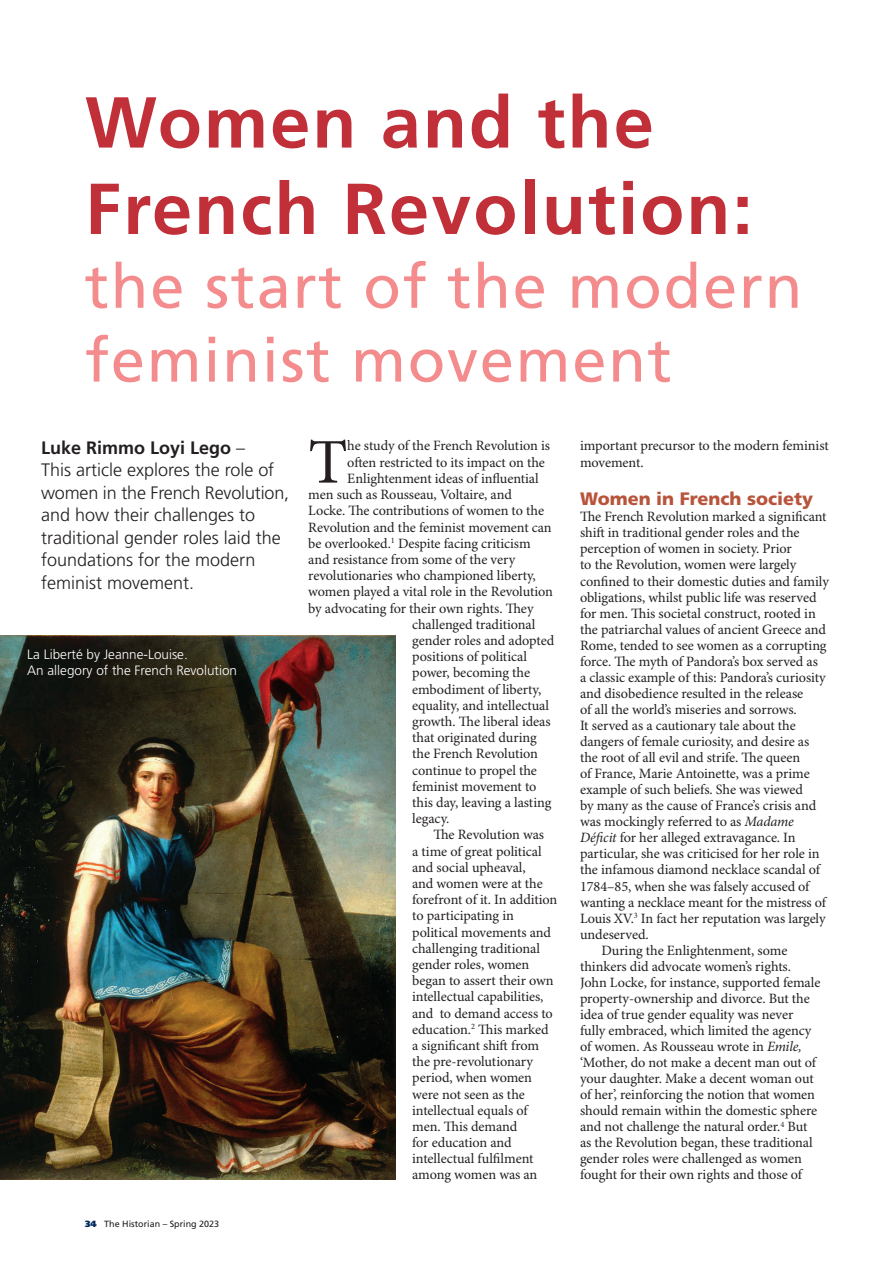
<style>
.page{position:relative;width:893px;height:1263px;background:#fff}
.page>*{position:absolute;margin:0;border:0;box-sizing:border-box;transform-origin:0 0}
.t1{font:700 72px/86.4px "Frutiger LT Std";letter-spacing:.03em;color:#c12f39}
.Haz_body_text_1st_pa{font:63.6px "Minion Pro";color:#231f20}
.t2{font:61.5px/73.8px "Frutiger LT Std";letter-spacing:.03em;color:#f48c8e}
.Haz_Body_text_2{font:300 18px/22.5px "Frutiger LT Std";color:#231f20}
.Haz_header_red{font:900 18px "Frutiger LT Std";color:#b8543c}
.Haz_body_text_1st_pa-2{font:14.25px/16px "Minion Pro";letter-spacing:-.005em;color:#231f20}
.Haz_Body_text{font:14.25px/16.2px "Minion Pro";letter-spacing:-.005em;color:#231f20}
.Haz_Body_text_2-2{font:300 13.5px/16.2px "Frutiger LT Std";color:#fff}
.t3{font:9px "Frutiger LT Std";color:#231f20}
.s1{font-weight:700}
.s2{font-weight:900;color:#00295c}
.s3{font-style:italic}
</style>
<div class="page">
<img style="left:0;top:636px;width:395px;height:543px">
<p class="t1" style="left:85px;top:80px;width:669px">Women and the<br>French Revolution:</p>
<p class="t2" style="left:85px;top:250px;width:719px">the start of the modern feminist movement</p>
<p class="Haz_Body_text_2" style="left:41px;top:436px;width:250px"><span class="s1">Luke Rimmo Loyi Lego</span> –<br>This article explores the role of women in the French Revolution, and how their challenges to traditional gender roles laid the foundations for the modern feminist movement.</p>
<p class="Haz_Body_text_2-2" style="left:27px;top:646px;width:211px">La Liberté by Jeanne-Louise.<br>An allegory of the French Revolution</p>
<p class="t3" style="left:85px;top:1218px;width:136px"><span class="s2">34</span> The Historian – Spring 2023</p>
<p class="Haz_body_text_1st_pa" style="left:308px;top:424px;width:41px">T</p>
<p class="Haz_body_text_1st_pa-2" style="left:347px;top:438px;width:204px">he study of the French Revolution is</p>
<p class="Haz_body_text_1st_pa-2" style="left:347px;top:455px;width:199px">often restricted to its impact on the</p>
<p class="Haz_body_text_1st_pa-2" style="left:347px;top:471px;width:193px">Enlightenment ideas of influential</p>
<p class="Haz_body_text_1st_pa-2" style="left:308px;top:487px;width:205px">men such as Rousseau, Voltaire, and</p>
<p class="Haz_body_text_1st_pa-2" style="left:308px;top:503px;width:237px">Locke. The contributions of women to the</p>
<p class="Haz_body_text_1st_pa-2" style="left:308px;top:519px;width:245px">Revolution and the feminist movement can</p>
<p class="Haz_body_text_1st_pa-2" style="left:308px;top:536px;width:224px">be overlooked.<sup>1</sup> Despite facing criticism</p>
<p class="Haz_body_text_1st_pa-2" style="left:308px;top:552px;width:208px">and resistance from some of the very</p>
<p class="Haz_body_text_1st_pa-2" style="left:308px;top:568px;width:229px">revolutionaries who championed liberty,</p>
<p class="Haz_body_text_1st_pa-2" style="left:308px;top:584px;width:246px">women played a vital role in the Revolution</p>
<p class="Haz_body_text_1st_pa-2" style="left:308px;top:600px;width:227px">by advocating for their own rights. They</p>
<p class="Haz_body_text_1st_pa-2" style="left:412px;top:617px;width:125px">challenged traditional</p>
<p class="Haz_body_text_1st_pa-2" style="left:412px;top:633px;width:144px">gender roles and adopted</p>
<p class="Haz_body_text_1st_pa-2" style="left:412px;top:649px;width:116px">positions of political</p>
<p class="Haz_body_text_1st_pa-2" style="left:412px;top:665px;width:119px">power, becoming the</p>
<p class="Haz_body_text_1st_pa-2" style="left:412px;top:681px;width:131px">embodiment of liberty,</p>
<p class="Haz_body_text_1st_pa-2" style="left:412px;top:698px;width:138px">equality, and intellectual</p>
<p class="Haz_body_text_1st_pa-2" style="left:412px;top:714px;width:140px">growth. The liberal ideas</p>
<p class="Haz_body_text_1st_pa-2" style="left:412px;top:730px;width:126px">that originated during</p>
<p class="Haz_body_text_1st_pa-2" style="left:412px;top:746px;width:127px">the French Revolution</p>
<p class="Haz_body_text_1st_pa-2" style="left:412px;top:762px;width:126px">continue to propel the</p>
<p class="Haz_body_text_1st_pa-2" style="left:412px;top:779px;width:126px">feminist movement to</p>
<p class="Haz_body_text_1st_pa-2" style="left:412px;top:795px;width:141px">this day, leaving a lasting</p>
<p class="Haz_body_text_1st_pa-2" style="left:412px;top:811px;width:39px">legacy.</p>
<p class="Haz_Body_text" style="left:412px;top:827px;width:147px;text-indent:21px">The Revolution was<br>a time of great political and social upheaval,<br>and women were at the forefront of it. In addition to participating in political movements and challenging traditional gender roles, women began to assert their own intellectual capabilities, and to demand access to education.<sup>2</sup> This marked a significant shift from the pre-revolutionary period, when women were not seen as the intellectual equals of men. This demand<br>for education and intellectual fulfilment among women was an</p>
<p class="Haz_Body_text" style="left:580px;top:438px;width:250px">important precursor to the modern feminist movement.</p>
<p class="Haz_header_red" style="left:580px;top:488px;width:234px">Women in French society</p>
<p class="Haz_body_text_1st_pa-2" style="left:580px;top:509px;width:250px">The French Revolution marked a significant shift in traditional gender roles and the perception of women in society. Prior<br>to the Revolution, women were largely confined to their domestic duties and family obligations, whilst public life was reserved for men. This societal construct, rooted in the patriarchal values of ancient Greece and Rome, tended to see women as a corrupting force. The myth of Pandora’s box served as<br>a classic example of this: Pandora’s curiosity and disobedience resulted in the release<br>of all the world’s miseries and sorrows.<br>It served as a cautionary tale about the dangers of female curiosity, and desire as the root of all evil and strife. The queen<br>of France, Marie Antoinette, was a prime example of such beliefs. She was viewed<br>by many as the cause of France’s crisis and was mockingly referred to as <span class="s3">Madame Déficit</span> for her alleged extravagance. In particular, she was criticised for her role in the infamous diamond necklace scandal of 1784–85, when she was falsely accused of wanting a necklace meant for the mistress of Louis XV.<sup>3</sup> In fact her reputation was largely undeserved.</p>
<p class="Haz_Body_text" style="left:580px;top:943px;width:242px;text-indent:21px">During the Enlightenment, some thinkers did advocate women’s rights.<br>John Locke, for instance, supported female property-ownership and divorce. But the idea of true gender equality was never fully embraced, which limited the agency of women. As Rousseau wrote in <span class="s3">Emile, </span>‘Mother, do not make a decent man out of your daughter. Make a decent woman out of her’, reinforcing the notion that women should remain within the domestic sphere and not challenge the natural order.<sup>4</sup> But as the Revolution began, these traditional gender roles were challenged as women fought for their own rights and those of</p>
</div>
